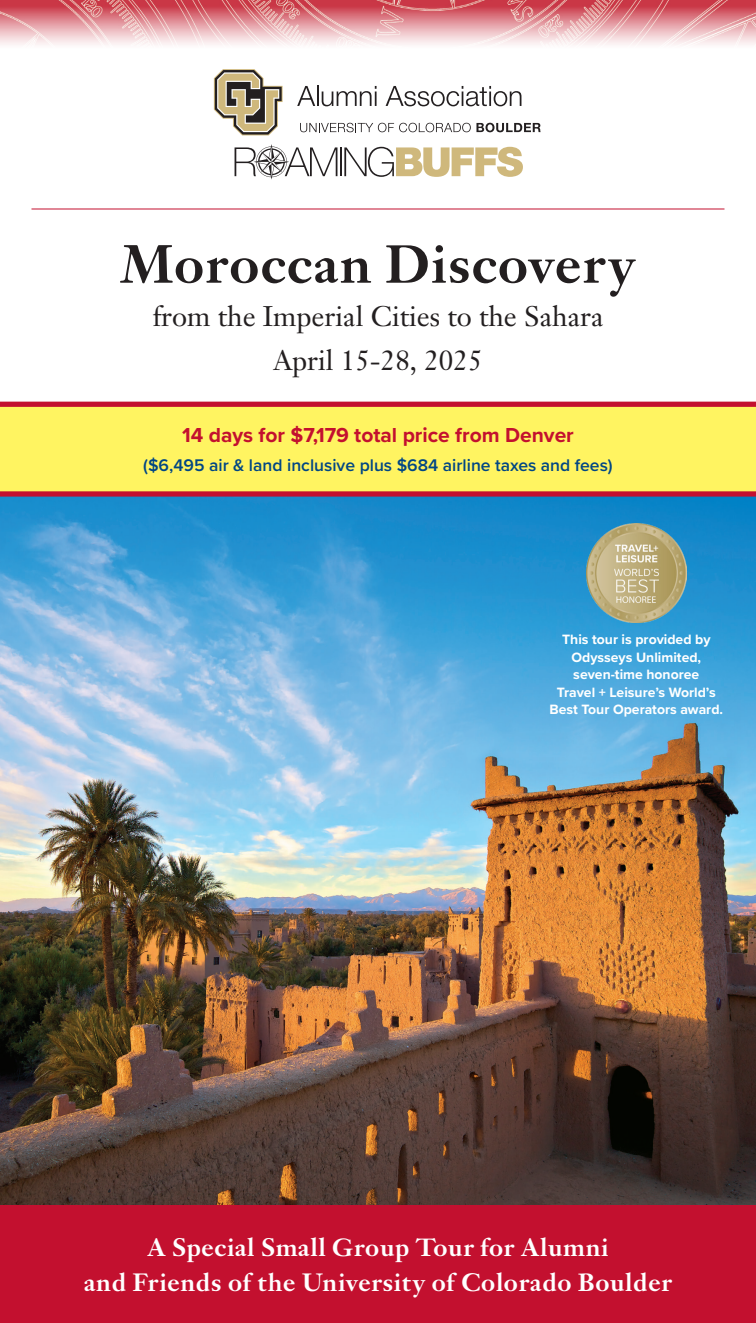
<style>
.page{position:relative;width:756px;height:1323px;background:#fff}
.page>*{position:absolute;margin:0;border:0;box-sizing:border-box;transform-origin:0 0}
.t1{font:500 56px "Janson URW";color:#231f20}
.t2{font:28px "Janson Text LT Pro";color:#231f20}
.t3{font:500 26.25px/35px "Janson URW";color:#fff;text-align:center}
.t4{font:700 21px "Proxima Nova";color:#c3102f}
.t5{font:600 17.5px "Proxima Nova";color:#004684}
.t6{font:700 14px/17.5px "Proxima Nova";color:#fff;text-align:center}
</style>
<div class="page">
<img style="left:0;top:497px;width:756px;height:709px">
<div style="left:0;top:1206px;width:756px;height:117px;background:#c3102f"></div>
<div style="left:0;top:404px;width:756px;height:88px;background:#fff461"></div>
<div style="left:0;top:402px;width:756px;height:5px;background:#c3102f"></div>
<div style="left:0;top:491px;width:756px;height:6px;background:#c3102f"></div>
<img style="left:0;top:0;width:756px;height:45px">
<img style="left:586px;top:523px;width:100px;height:100px">
<svg style="left:297px;top:86px;width:80px;height:20px"></svg>
<svg style="left:386px;top:86px;width:135px;height:20px"></svg>
<svg style="left:300px;top:123px;width:241px;height:9px"></svg>
<svg style="left:214px;top:69px;width:69px;height:66px"></svg>
<hr style="left:340px;top:147px;width:2px;height:29px;background:#231f20">
<svg style="left:344px;top:147px;width:179px;height:30px"></svg>
<svg style="left:235px;top:144px;width:102px;height:36px"></svg>
<hr style="left:31px;top:209px;width:693px;height:1px;background:#c3102f">
<p class="t1" style="left:120px;top:233px;width:518px">Moroccan Discovery</p>
<p class="t2" style="left:152px;top:299px;width:453px">from the Imperial Cities to the Sahara</p>
<p class="t2" style="left:273px;top:343px;width:211px">April 15-28, 2025</p>
<p class="t4" style="left:182px;top:419px;width:393px">14 days for $7,179 total price from Denver</p>
<p class="t5" style="left:143px;top:453px;width:471px">($6,495 air &amp; land inclusive plus $684 airline taxes and fees)</p>
<p class="t6" style="left:550px;top:631px;width:175px">This tour is provided by<br>Odysseys Unlimited, seven-time honoree<br>Travel + Leisure’s World’s<br>Best Tour Operators award.</p>
<p class="t3" style="left:84px;top:1230px;width:590px">A Special Small Group Tour for Alumni<br>and Friends of the University of Colorado Boulder</p>
</div>
